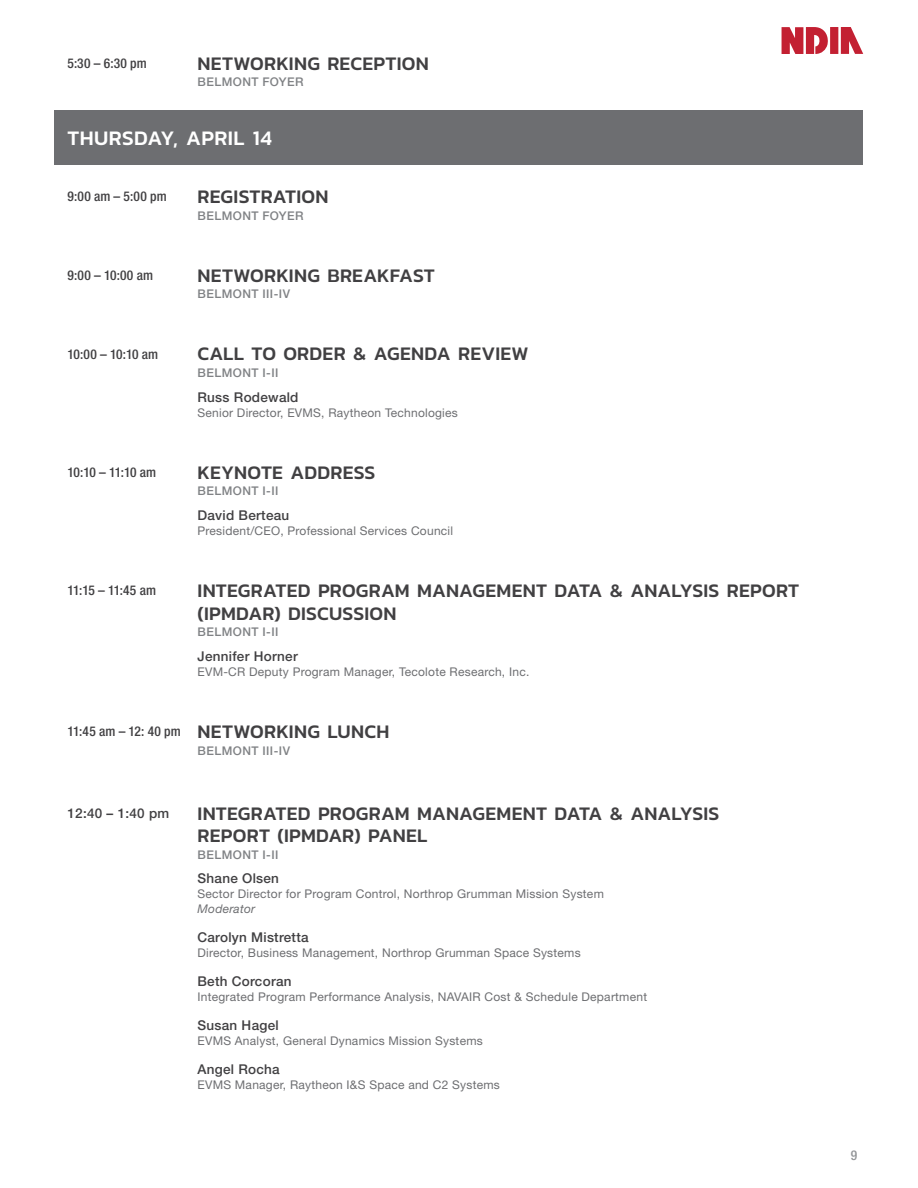
<style>
.page{position:relative;width:918px;height:1188px;background:#fff}
.page>*{position:absolute;margin:0;border:0;box-sizing:border-box;transform-origin:0 0}
.t1{font:500 21px "Kanit";letter-spacing:.02em;color:#fff}
.t2{font:500 19.5px/22.5px "Kanit";letter-spacing:.01em;color:#414042}
.t3{font:500 13.5px "Helvetica Neue LT Std";letter-spacing:.02em;color:#414042}
.t4{font:500 condensed 13.5px "Helvetica Neue LT Std";letter-spacing:.01em;color:#414042}
.t5{font:500 condensed 13.5px "Helvetica Neue LT Std";color:#939598}
.t6{font:12px "Helvetica Neue LT Std";letter-spacing:.02em;color:#6d6e71}
.t7{font:500 12px "Helvetica Neue LT Std";letter-spacing:.035em;color:#808285}
.t8{font:italic 12px "Helvetica Neue LT Std";letter-spacing:.02em;color:#6d6e71}
.s1{font-family:"Kanit";font-stretch:normal;font-size:19.5px}
</style>
<div class="page">
<div style="left:830px;top:27px;width:8px;height:27px;background:#c32032"></div>
<svg style="left:841px;top:27px;width:22px;height:27px"></svg>
<svg style="left:782px;top:27px;width:46px;height:27px"></svg>
<div style="left:54px;top:110px;width:808px;height:55px;background:#6d6e71"></div>
<p class="t4" style="left:68px;top:55px;width:81px">5:30 – 6:30 pm</p>
<h2 class="t2" style="left:198px;top:52px;width:233px">NETWORKING RECEPTION</h2>
<p class="t7" style="left:198px;top:75px;width:107px">BELMONT FOYER</p>
<h1 class="t1" style="left:68px;top:122px;width:206px">THURSDAY, APRIL 14</h1>
<p class="t4" style="left:68px;top:189px;width:101px">9:00 am – 5:00 pm</p>
<h2 class="t2" style="left:198px;top:185px;width:133px">REGISTRATION</h2>
<p class="t7" style="left:198px;top:208px;width:107px">BELMONT FOYER</p>
<p class="t4" style="left:68px;top:267px;width:87px">9:00 – 10:00 am</p>
<h2 class="t2" style="left:198px;top:263px;width:239px">NETWORKING BREAKFAST</h2>
<p class="t7" style="left:198px;top:287px;width:94px">BELMONT III-IV</p>
<p class="t4" style="left:68px;top:346px;width:92px">10:00 – 10:10 am</p>
<h2 class="t2" style="left:198px;top:342px;width:333px">CALL TO ORDER &amp; AGENDA REVIEW</h2>
<p class="t7" style="left:198px;top:366px;width:82px">BELMONT I-II</p>
<p class="t3" style="left:198px;top:389px;width:103px">Russ Rodewald</p>
<p class="t6" style="left:198px;top:405px;width:262px">Senior Director, EVMS, Raytheon Technologies</p>
<p class="t4" style="left:68px;top:464px;width:90px">10:10 – 11:10 am</p>
<h2 class="t2" style="left:198px;top:461px;width:179px">KEYNOTE ADDRESS</h2>
<p class="t7" style="left:198px;top:484px;width:82px">BELMONT I-II</p>
<p class="t3" style="left:198px;top:507px;width:93px">David Berteau</p>
<p class="t6" style="left:198px;top:524px;width:257px">President/CEO, Professional Services Council</p>
<p class="t4" style="left:68px;top:583px;width:90px">11:15 – 11:45 am</p>
<h2 class="t2" style="left:198px;top:579px;width:603px">INTEGRATED PROGRAM MANAGEMENT DATA &amp; ANALYSIS REPORT (IPMDAR) DISCUSSION</h2>
<p class="t7" style="left:198px;top:625px;width:82px">BELMONT I-II</p>
<p class="t3" style="left:198px;top:648px;width:102px">Jennifer Horner</p>
<p class="t6" style="left:198px;top:665px;width:333px">EVM-CR Deputy Program Manager, Tecolote Research, Inc.</p>
<p class="t4" style="left:68px;top:724px;width:323px">11:45 am – 12: 40 pm <span class="s1">NETWORKING LUNCH</span></p>
<p class="t7" style="left:198px;top:743px;width:94px">BELMONT III-IV</p>
<p class="t3" style="left:68px;top:805px;width:103px">12:40 – 1:40 pm</p>
<h2 class="t2" style="left:198px;top:801px;width:523px">INTEGRATED PROGRAM MANAGEMENT DATA &amp; ANALYSIS<br>REPORT (IPMDAR) PANEL</h2>
<p class="t7" style="left:198px;top:847px;width:82px">BELMONT I-II</p>
<p class="t3" style="left:198px;top:871px;width:83px">Shane Olsen</p>
<p class="t6" style="left:198px;top:887px;width:408px">Sector Director for Program Control, Northrop Grumman Mission System</p>
<p class="t8" style="left:198px;top:902px;width:59px">Moderator</p>
<p class="t3" style="left:198px;top:929px;width:113px">Carolyn Mistretta</p>
<p class="t6" style="left:198px;top:946px;width:385px">Director, Business Management, Northrop Grumman Space Systems</p>
<p class="t3" style="left:198px;top:973px;width:96px">Beth Corcoran</p>
<p class="t6" style="left:198px;top:990px;width:451px">Integrated Program Performance Analysis, NAVAIR Cost &amp; Schedule Department</p>
<p class="t3" style="left:198px;top:1017px;width:83px">Susan Hagel</p>
<p class="t6" style="left:198px;top:1033px;width:287px">EVMS Analyst, General Dynamics Mission Systems</p>
<p class="t3" style="left:198px;top:1061px;width:84px">Angel Rocha</p>
<p class="t6" style="left:198px;top:1077px;width:304px">EVMS Manager, Raytheon I&amp;S Space and C2 Systems</p>
<p class="t5" style="left:851px;top:1147px;width:8px">9</p>
</div>
